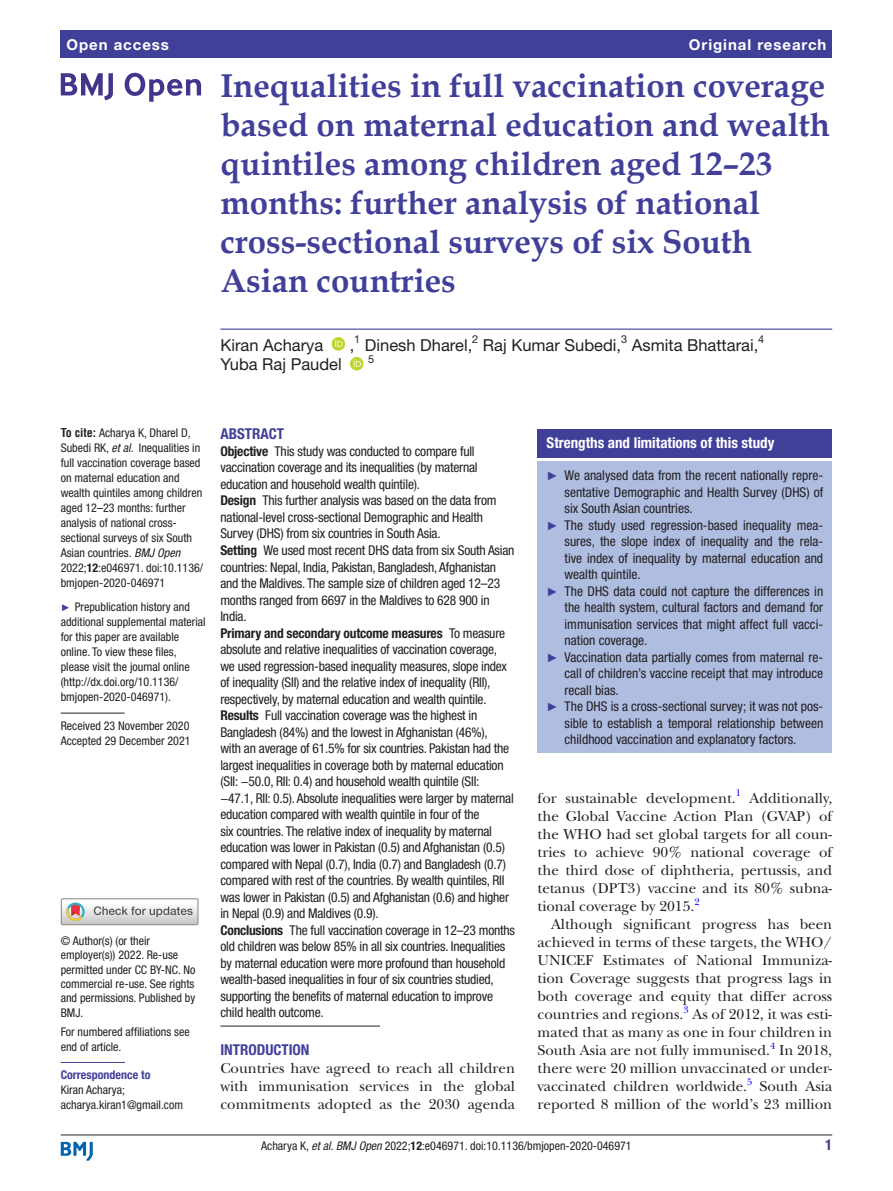
<style>
.page{position:relative;width:893px;height:1191px;background:#fff}
.page>*{position:absolute;margin:0;border:0;box-sizing:border-box;transform-origin:0 0}
.t1{font:700 33px/39px "Book Antiqua";color:#414099}
.t2{font:16.5px "Helvetica Neue LT Std";color:#231f20}
.t3{font:15px/18px "New Baskerville";color:#231f20;text-align:justify}
.t4{font:700 condensed 15px "Helvetica Neue LT Std";color:#fff}
.t5{font:700 15px "Helvetica Neue LT Std";letter-spacing:.065em;color:#fff}
.t6{font:700 condensed 15px "Helvetica Neue LT Std";color:#414099}
.t7{font:condensed 13.5px/16.5px "Helvetica Neue LT Std";letter-spacing:-.015em;color:#231f20}
.t8{font:condensed 12px/15px "Helvetica Neue LT Std";color:#231f20}
.t9{font:700 condensed 12px "Helvetica Neue LT Std";color:#414099}
.t10{font:10.95px "Helvetica Neue LT Std";color:#231f20}
.t11{font:9.9px "New Baskerville";color:#00f}
.s1{font-family:"Helvetica LT Std";font-weight:700}
.s2{font-style:italic}
.s3{font-weight:700}
.s4{font-family:"Arial";font-stretch:normal;font-size:9.75px;color:#414099}
.s5{font-family:"Arial";font-stretch:normal;font-size:12px;color:#414099}
</style>
<div class="page">
<hr style="left:61px;top:1134px;width:771px;height:1px;background:#231f20">
<svg style="left:61px;top:1141px;width:32px;height:19px"></svg>
<div style="left:61px;top:31px;width:771px;height:27px;background:#414099"></div>
<hr style="left:220px;top:328px;width:612px;height:2px;background:#414099">
<svg style="left:332px;top:337px;width:13px;height:14px"></svg>
<svg style="left:350px;top:357px;width:13px;height:13px"></svg>
<hr style="left:61px;top:712px;width:64px;height:1px;background:#231f20">
<hr style="left:61px;top:1062px;width:64px;height:1px;background:#414099">
<svg style="left:61px;top:73px;width:52px;height:27px"></svg>
<svg style="left:125px;top:73px;width:76px;height:29px"></svg>
<div style="left:61px;top:898px;width:138px;height:27px;border:1px solid #969090"></div>
<svg style="left:61px;top:898px;width:137px;height:26px"></svg>
<hr style="left:220px;top:1025px;width:160px;height:1px;background:#231f20">
<div style="left:538px;top:429px;width:294px;height:28px;background:#414099"></div>
<div style="left:538px;top:461px;width:294px;height:292px;background:#afbde1"></div>
<p class="t5" style="left:66px;top:35px;width:104px">Open access</p>
<p class="t5" style="left:689px;top:35px;width:139px">Original research</p>
<h1 class="t1" style="left:220px;top:66px;width:611px">Inequalities in full vaccination coverage based on maternal education and wealth quintiles among children aged 12–23 months: further analysis of national cross-sectional surveys of six South Asian countries</h1>
<p class="t10" style="left:354px;top:333px;width:8px">1</p>
<p class="t2" style="left:365px;top:335px;width:109px">Dinesh Dharel,</p>
<p class="t10" style="left:472px;top:333px;width:8px">2</p>
<p class="t2" style="left:483px;top:335px;width:140px">Raj Kumar Subedi,</p>
<p class="t10" style="left:621px;top:333px;width:8px">3</p>
<p class="t2" style="left:632px;top:335px;width:128px">Asmita Bhattarai,</p>
<p class="t10" style="left:758px;top:333px;width:8px">4</p>
<p class="t2" style="left:220px;top:335px;width:104px">Kiran Acharya</p>
<p class="t2" style="left:350px;top:335px;width:6px">,</p>
<p class="t2" style="left:220px;top:355px;width:123px">Yuba Raj Paudel</p>
<p class="t10" style="left:368px;top:352px;width:8px">5</p>
<p class="t8" style="left:61px;top:425px;width:144px"><span class="s1">To cite:</span> Acharya K, Dharel D,<br>Subedi RK, <span class="s2">et al</span>. Inequalities in full vaccination coverage based on maternal education and wealth quintiles among children aged 12–23 months: further analysis of national cross&shy;sectional surveys of six South<br>Asian countries. <span class="s2">BMJ Open<br></span>2022;<span class="s3">12</span>:e046971. doi:10.1136/ bmjopen-2020-046971</p>
<p class="t8" style="left:61px;top:599px;width:146px"><span class="s4">►</span> Prepublication history and additional supplemental material for this paper are available online. To view these files, please visit the journal online (http://dx.doi.org/10.1136/ bmjopen-2020-046971).</p>
<p class="t8" style="left:61px;top:718px;width:131px">Received 23 November 2020<br>Accepted 29 December 2021</p>
<p class="t8" style="left:61px;top:933px;width:136px;line-height:14.4px">© Author(s) (or their employer(s)) 2022. Re-use permitted under CC BY-NC. No commercial re-use. See rights and permissions. Published by<br>BMJ.</p>
<p class="t8" style="left:61px;top:1024px;width:130px">For numbered affiliations see end of article.</p>
<p class="t9" style="left:61px;top:1067px;width:91px">Correspondence to</p>
<p class="t8" style="left:61px;top:1082px;width:124px">Kiran Acharya; acharya.kiran1@gmail.com</p>
<p class="t6" style="left:220px;top:425px;width:65px">ABSTRACT</p>
<p class="t7" style="left:220px;top:443px;width:296px"><span class="s3">Objective</span> This study was conducted to compare full vaccination coverage and its inequalities (by maternal education and household wealth quintile).<br><span class="s3">Design</span> This further analysis was based on the data from national-level cross-sectional Demographic and Health Survey (DHS) from six countries in South Asia.<br><span class="s3">Setting</span> We used most recent DHS data from six South Asian countries: Nepal, India, Pakistan, Bangladesh, Afghanistan and the Maldives. The sample size of children aged 12–23 months ranged from 6697 in the Maldives to 628 900 in India.<br><span class="s3">Primary and secondary outcome measures</span> To measure absolute and relative inequalities of vaccination coverage,<br>we used regression-based inequality measures, slope index of inequality (SII) and the relative index of inequality (RII), respectively, by maternal education and wealth quintile.<br><span class="s3">Results</span> Full vaccination coverage was the highest in Bangladesh (84%) and the lowest in Afghanistan (46%),<br>with an average of 61.5% for six countries. Pakistan had the largest inequalities in coverage both by maternal education (SII: −50.0, RII: 0.4) and household wealth quintile (SII: −47.1, RII: 0.5). Absolute inequalities were larger by maternal education compared with wealth quintile in four of the<br>six countries. The relative index of inequality by maternal education was lower in Pakistan (0.5) and Afghanistan (0.5) compared with Nepal (0.7), India (0.7) and Bangladesh (0.7) compared with rest of the countries. By wealth quintiles, RII was lower in Pakistan (0.5) and Afghanistan (0.6) and higher in Nepal (0.9) and Maldives (0.9).<br><span class="s3">Conclusions</span> The full vaccination coverage in 12–23 months old children was below 85% in all six countries. Inequalities by maternal education were more profound than household wealth-based inequalities in four of six countries studied, supporting the benefits of maternal education to improve child health outcome.</p>
<p class="t6" style="left:220px;top:1041px;width:91px">INTRODUCTION</p>
<p class="t3" style="left:220px;top:1059px;width:296px">Countries have agreed to reach all children with immunisation services in the global commitments adopted as the 2030 agenda</p>
<p class="t4" style="left:547px;top:434px;width:229px">Strengths and limitations of this study</p>
<p class="t7" style="left:547px;top:467px;width:278px"><span class="s5">►</span> We analysed data from the recent nationally repre-</p>
<p class="t7" style="left:565px;top:483px;width:260px">sentative Demographic and Health Survey (DHS) of</p>
<p class="t7" style="left:565px;top:500px;width:130px">six South Asian countries.</p>
<p class="t7" style="left:547px;top:516px;width:278px"><span class="s5">►</span> The study used regression-based inequality mea-</p>
<p class="t7" style="left:565px;top:533px;width:260px">sures, the slope index of inequality and the rela-</p>
<p class="t7" style="left:565px;top:549px;width:260px">tive index of inequality by maternal education and</p>
<p class="t7" style="left:565px;top:566px;width:78px">wealth quintile.</p>
<p class="t7" style="left:547px;top:582px;width:278px"><span class="s5">►</span> The DHS data could not capture the differences in</p>
<p class="t7" style="left:565px;top:599px;width:260px">the health system, cultural factors and demand for</p>
<p class="t7" style="left:565px;top:615px;width:260px">immunisation services that might affect full vacci-</p>
<p class="t7" style="left:565px;top:632px;width:84px">nation coverage.</p>
<p class="t7" style="left:547px;top:648px;width:278px"><span class="s5">►</span> Vaccination data partially comes from maternal re-</p>
<p class="t7" style="left:565px;top:665px;width:260px">call of children’s vaccine receipt that may introduce</p>
<p class="t7" style="left:565px;top:681px;width:56px">recall bias.</p>
<p class="t7" style="left:547px;top:698px;width:278px"><span class="s5">►</span> The DHS is a cross-sectional survey; it was not pos-</p>
<p class="t7" style="left:565px;top:714px;width:260px">sible to establish a temporal relationship between</p>
<p class="t7" style="left:565px;top:731px;width:233px">childhood vaccination and explanatory factors.</p>
<p class="t3" style="left:538px;top:789px;width:205px">for sustainable development.<sup>1</sup></p>
<p class="t3" style="left:538px;top:789px;width:296px;text-indent:212px">Additionally, the Global Vaccine Action Plan (GVAP) of the WHO had set global targets for all coun&shy;tries to achieve 90% national coverage of the third dose of diphtheria, pertussis, and tetanus (DPT3) vaccine and its 80% subna&shy;tional coverage by 2015.</p>
<p class="t11" style="left:694px;top:895px;width:7px">2</p>
<p class="t3" style="left:538px;top:915px;width:296px;text-indent:14px">Although significant progress has been achieved in terms of these targets, the WHO/ UNICEF Estimates of National Immuniza&shy;tion Coverage suggests that progress lags in both coverage and equity that differ across countries and regions.<sup>3</sup> As of 2012, it was esti&shy;mated that as many as one in four children in South Asia are not fully immunised.</p>
<p class="t11" style="left:770px;top:1039px;width:7px">4</p>
<p class="t3" style="left:538px;top:1041px;width:296px;text-indent:241px">In 2018, there were 20 million unvaccinated or under&shy;vaccinated children worldwide.</p>
<p class="t11" style="left:747px;top:1075px;width:7px">5</p>
<p class="t3" style="left:538px;top:1077px;width:296px;text-align:right">South Asia<br>reported 8 million of the world’s 23 million</p>
<p class="t8" style="left:261px;top:1137px;width:372px">Acharya K, <span class="s2">et al</span>. <span class="s2">BMJ Open</span> 2022;<span class="s3">12</span>:e046971. doi:10.1136/bmjopen-2020-046971</p>
<p class="t6" style="left:825px;top:1135px;width:9px">1</p>
</div>
